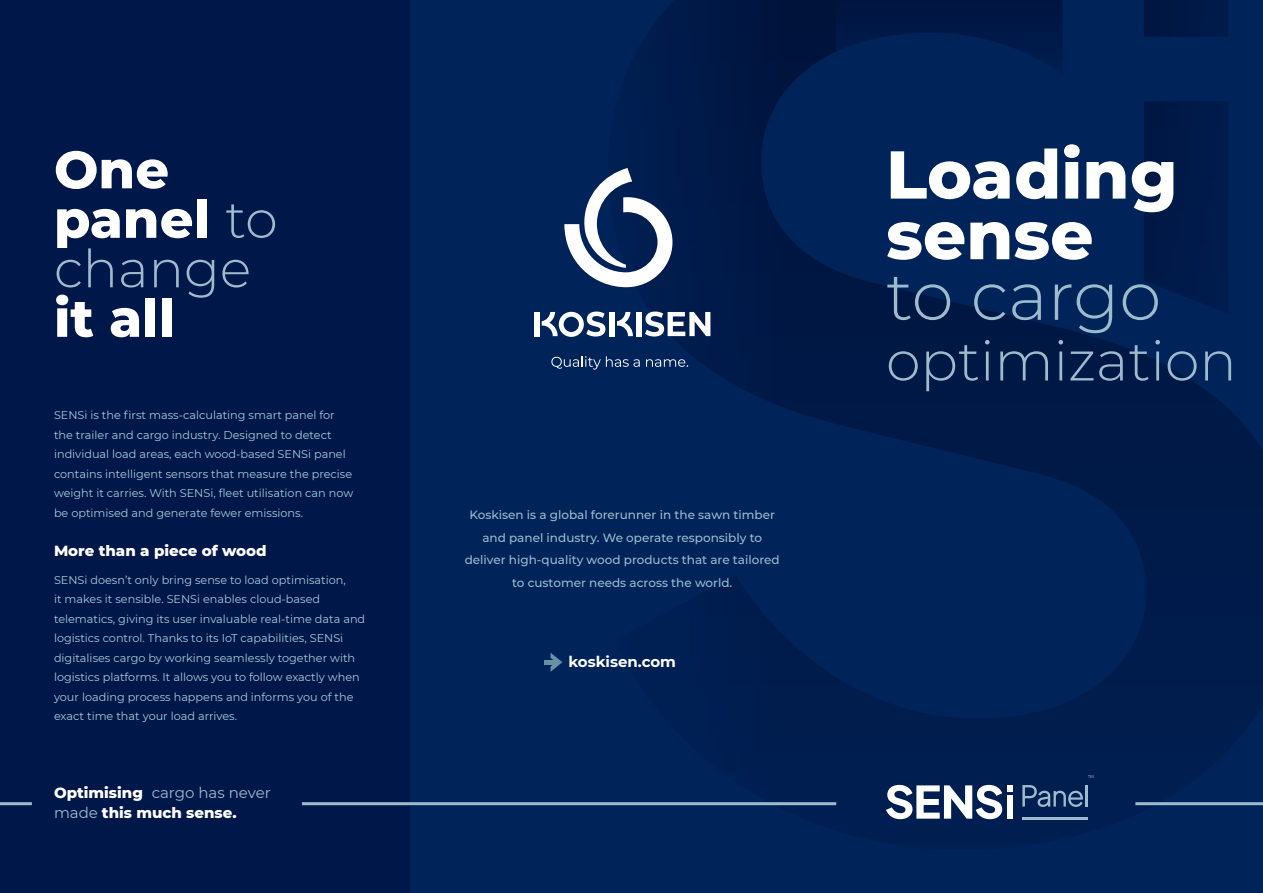
<style>
.page{position:relative;width:1263px;height:893px;background:#002359}
.page>*{position:absolute;margin:0;border:0;box-sizing:border-box;transform-origin:0 0}
.t1{font:800 67.5px "Montserrat";color:#fff}
.t2{font:300 67.5px "Montserrat";color:#9cbcce}
.t3{font:300 55.5px "Montserrat";color:#9cbcce}
.t4{font:300 52.5px/49.5px "Montserrat";color:#9cbcce}
.t5{font:800 52.5px "Montserrat";color:#fff}
.base{font:800 15px "Montserrat";color:#fff}
.base-2{font:15px "Montserrat";color:#9cbcce}
.base-3{font:700 15px "Montserrat";color:#fff}
.base-4{font:500 12px/22.5px "Montserrat";color:#9cbcce;text-align:center}
.base-5{font:11.25px/19.5px "Montserrat";color:#adc8d8}
.s1{font-weight:800;color:#fff}
.s2{font-weight:400;color:#9cbcce}
</style>
<div class="page">
<svg style="left:804px;top:0;width:459px;height:820px"></svg>
<div style="left:493px;top:0;width:311px;height:874px;background:linear-gradient(to right,#00255c,#001d4d)"></div>
<svg style="left:1089px;top:0;width:174px;height:323px"></svg>
<div style="left:836px;top:0;width:275px;height:142px;background:linear-gradient(to bottom,#001a49,#00265f)"></div>
<div style="left:0;top:0;width:410px;height:893px;background:#00174a"></div>
<div style="left:636px;top:312px;width:6px;height:24px;background:#fff"></div>
<div style="left:534px;top:312px;width:6px;height:24px;background:#fff"></div>
<div style="left:609px;top:312px;width:6px;height:24px;background:#fff"></div>
<svg style="left:645px;top:312px;width:65px;height:25px"></svg>
<svg style="left:542px;top:312px;width:63px;height:25px"></svg>
<svg style="left:617px;top:312px;width:16px;height:24px"></svg>
<svg style="left:564px;top:168px;width:108px;height:119px"></svg>
<svg style="left:551px;top:356px;width:89px;height:14px"></svg>
<svg style="left:646px;top:359px;width:42px;height:8px"></svg>
<hr style="left:1023px;top:817px;width:65px;height:2px;background:#9dbdcf">
<svg style="left:886px;top:785px;width:116px;height:34px"></svg>
<div style="left:1007px;top:785px;width:6px;height:7px;background:#fff"></div>
<div style="left:1007px;top:795px;width:6px;height:24px;background:#fff"></div>
<svg style="left:1022px;top:785px;width:61px;height:22px"></svg>
<hr style="left:1085px;top:785px;width:3px;height:22px;background:#9dbdcf">
<svg style="left:1088px;top:775px;width:5px;height:3px"></svg>
<hr style="left:0;top:802px;width:32px;height:3px;background:#9cbcce">
<hr style="left:302px;top:802px;width:534px;height:3px;background:#9cbcce">
<hr style="left:1135px;top:802px;width:128px;height:3px;background:#9cbcce">
<hr style="left:544px;top:660px;width:12px;height:4px;background:#6891a5">
<svg style="left:550px;top:653px;width:12px;height:19px"></svg>
<h1 class="t5" style="left:54px;top:131px;width:117px">One</h1>
<h1 class="t4" style="left:54px;top:193px;width:225px"><span class="s1">panel</span> to change</h1>
<h1 class="t5" style="left:54px;top:280px;width:123px">it all</h1>
<p class="base-5" style="left:54px;top:405px;width:301px">SENSi is the first mass-calculating smart panel for the trailer and cargo industry. Designed to detect individual load areas, each wood-based SENSi panel contains intelligent sensors that measure the precise weight it carries. With SENSi, fleet utilisation can now be optimised and generate fewer emissions.</p>
<p class="base" style="left:54px;top:539px;width:214px">More than a piece of wood</p>
<p class="base-5" style="left:54px;top:569px;width:313px">SENSi doesn’t only bring sense to load optimisation,<br>it makes it sensible. SENSi enables cloud-based telematics, giving its user invaluable real-time data and logistics control. Thanks to its IoT capabilities, SENSi digitalises cargo by working seamlessly together with logistics platforms. It allows you to follow exactly when your loading process happens and informs you of the exact time that your load arrives.</p>
<p class="base-2" style="left:54px;top:782px;width:218px"><span class="s1">Optimising</span> cargo has never</p>
<p class="base" style="left:54px;top:801px;width:184px"><span class="s2">made</span> this much sense.</p>
<p class="base-4" style="left:465px;top:503px;width:316px">Koskisen is a global forerunner in the sawn timber and panel industry. We operate responsibly to deliver high-quality wood products that are tailored to customer needs across the world.</p>
<p class="base-3" style="left:568px;top:651px;width:109px">koskisen.com</p>
<h1 class="t1" style="left:886px;top:125px;width:293px">Loading</h1>
<h1 class="t1" style="left:886px;top:186px;width:209px">sense</h1>
<h1 class="t2" style="left:886px;top:250px;width:277px">to cargo</h1>
<h1 class="t3" style="left:886px;top:323px;width:352px">optimization</h1>
</div>
